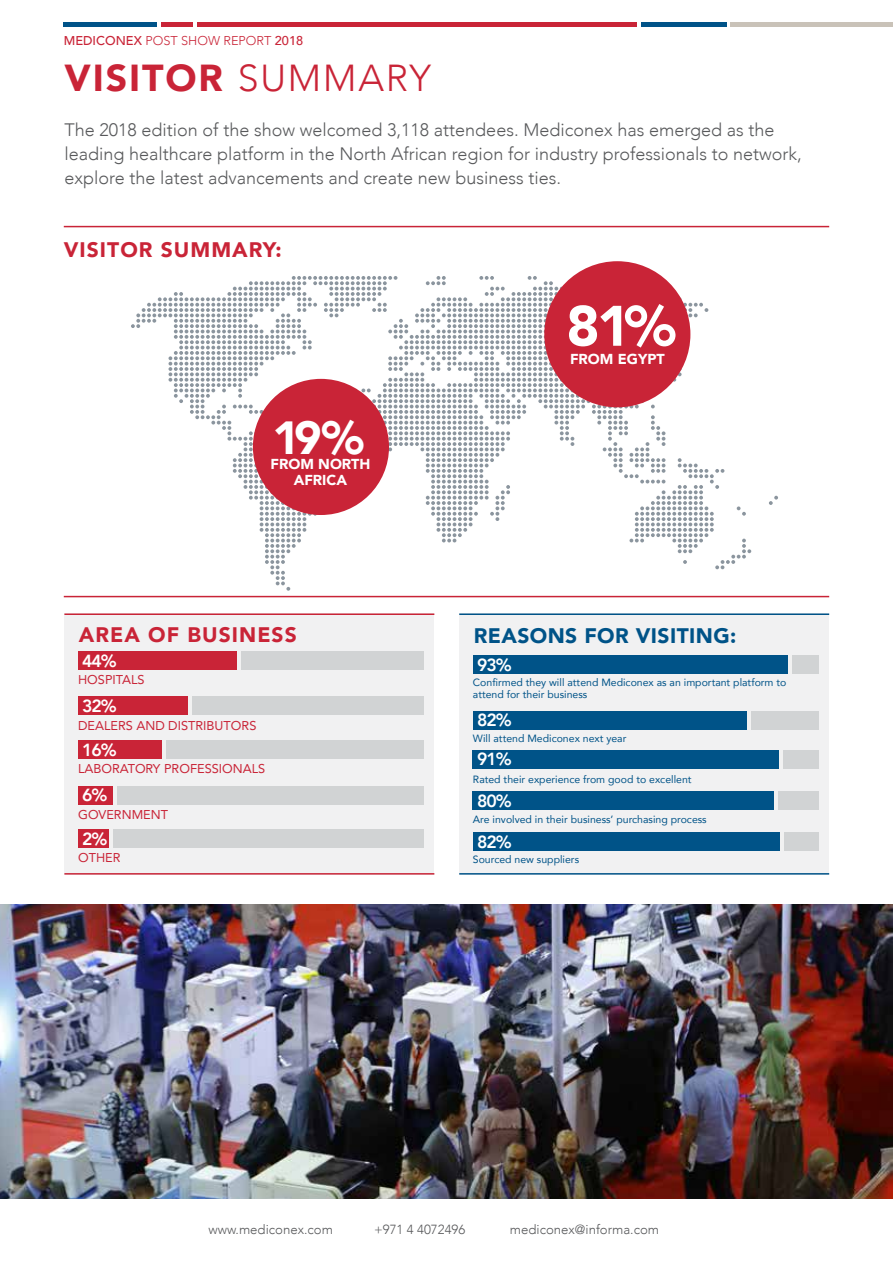
<style>
.page{position:relative;width:893px;height:1263px;background:#fff}
.page>*{position:absolute;margin:0;border:0;box-sizing:border-box;transform-origin:0 0}
.t1{font:900 56.4px "Avenir";color:#fff}
.t2{font:900 46.35px "Avenir";color:#fff}
.t3{font:900 37.5px "Avenir";letter-spacing:.05em;color:#c92437}
.t4{font:900 21px "Avenir";letter-spacing:.05em;color:#c92437}
.t5{font:900 21px "Avenir";letter-spacing:.02em;color:#005388}
.t6{font:300 18px/24px "Avenir";color:#58595b}
.t7{font:800 17.55px "Avenir";letter-spacing:-.06em;color:#fff}
.t8{font:900 14.4px "Avenir";color:#fff}
.t9{font:300 13.2px "Avenir";color:#58595b}
.t10{font:12.75px "Avenir";color:#c92437}
.t11{font:300 12.75px "Avenir";color:#c92437}
.t12{font:10.5px/12px "Avenir";color:#005388}
.s1{font-weight:500}
.s2{font-weight:300}
</style>
<div class="page">
<hr style="left:731px;top:23px;width:162px;height:4px;background:#c9c2b8">
<hr style="left:161px;top:23px;width:31px;height:4px;background:#c92437">
<hr style="left:641px;top:23px;width:85px;height:4px;background:#005388">
<hr style="left:64px;top:23px;width:93px;height:4px;background:#005388">
<hr style="left:197px;top:23px;width:439px;height:4px;background:#c92437">
<img style="left:0;top:904px;width:893px;height:295px">
<svg style="left:769px;top:496px;width:9px;height:9px"></svg>
<svg style="left:131px;top:276px;width:620px;height:315px"></svg>
<hr style="left:64px;top:596px;width:765px;height:1px;background:#c92437">
<hr style="left:64px;top:226px;width:765px;height:1px;background:#c92437">
<div style="left:253px;top:379px;width:136px;height:136px;background:#c92437;border-radius:50%"></div>
<div style="left:544px;top:261px;width:146px;height:146px;background:#c92437;border-radius:50%"></div>
<div style="left:64px;top:613px;width:370px;height:261px;background:#f1f1f2"></div>
<div style="left:78px;top:740px;width:346px;height:19px;background:#d1d3d4"></div>
<div style="left:78px;top:740px;width:84px;height:19px;background:#c92437"></div>
<hr style="left:162px;top:740px;width:4px;height:19px;background:#f1f1f1">
<div style="left:78px;top:786px;width:346px;height:18px;background:#d1d3d4"></div>
<div style="left:78px;top:786px;width:38px;height:18px;background:#c92437"></div>
<hr style="left:114px;top:786px;width:3px;height:18px;background:#f1f1f1">
<div style="left:78px;top:829px;width:346px;height:18px;background:#d1d3d4"></div>
<div style="left:78px;top:829px;width:33px;height:18px;background:#c92437"></div>
<hr style="left:109px;top:829px;width:4px;height:18px;background:#f1f1f1">
<hr style="left:64px;top:873px;width:370px;height:1px;background:#c92437">
<hr style="left:64px;top:613px;width:370px;height:2px;background:#c92437">
<div style="left:78px;top:697px;width:346px;height:18px;background:#d1d3d4"></div>
<div style="left:78px;top:697px;width:111px;height:18px;background:#c92437"></div>
<hr style="left:189px;top:696px;width:3px;height:19px;background:#f1f1f1">
<div style="left:78px;top:651px;width:346px;height:19px;background:#d1d3d4"></div>
<div style="left:78px;top:651px;width:160px;height:19px;background:#c92437"></div>
<hr style="left:237px;top:651px;width:3px;height:19px;background:#f1f1f1">
<div style="left:459px;top:613px;width:370px;height:261px;background:#f1f1f2"></div>
<div style="left:473px;top:655px;width:346px;height:19px;background:#d1d3d4"></div>
<div style="left:473px;top:655px;width:317px;height:19px;background:#005388"></div>
<hr style="left:789px;top:655px;width:3px;height:19px;background:#f1f1f1">
<div style="left:473px;top:711px;width:346px;height:18px;background:#d1d3d4"></div>
<div style="left:473px;top:711px;width:275px;height:18px;background:#005388"></div>
<hr style="left:747px;top:711px;width:3px;height:18px;background:#f1f1f1">
<div style="left:473px;top:750px;width:346px;height:18px;background:#d1d3d4"></div>
<div style="left:473px;top:750px;width:306px;height:18px;background:#005388"></div>
<hr style="left:779px;top:750px;width:3px;height:18px;background:#f1f1f1">
<div style="left:473px;top:792px;width:346px;height:18px;background:#d1d3d4"></div>
<div style="left:473px;top:832px;width:346px;height:19px;background:#d1d3d4"></div>
<div style="left:473px;top:792px;width:303px;height:18px;background:#005388"></div>
<div style="left:473px;top:832px;width:309px;height:19px;background:#005388"></div>
<hr style="left:774px;top:792px;width:4px;height:18px;background:#f1f1f1">
<hr style="left:780px;top:832px;width:3px;height:19px;background:#f1f1f1">
<hr style="left:459px;top:873px;width:370px;height:1px;background:#005388">
<hr style="left:459px;top:613px;width:370px;height:2px;background:#005388">
<p class="t11" style="left:64px;top:33px;width:241px"><span class="s1">MEDICONEX</span> POST SHOW REPORT <span class="s1">2018</span></p>
<h3 class="t3" style="left:64px;top:46px;width:368px">VISITOR <span class="s2">SUMMARY</span></h3>
<p class="t6" style="left:64px;top:118px;width:739px">The 2018 edition of the show welcomed 3,118 attendees. Mediconex has emerged as the leading healthcare platform in the North African region for industry professionals to network, explore the latest advancements and create new business ties.</p>
<h3 class="t4" style="left:64px;top:232px;width:219px">VISITOR SUMMARY:</h3>
<h2 class="t2" style="left:273px;top:398px;width:93px">19%</h2>
<h3 class="t8" style="left:294px;top:467px;width:55px">AFRICA</h3>
<h3 class="t8" style="left:271px;top:451px;width:101px">FROM NORTH</h3>
<h3 class="t4" style="left:79px;top:617px;width:219px">AREA OF BUSINESS</h3>
<h3 class="t7" style="left:82px;top:647px;width:36px">44%</h3>
<p class="t10" style="left:78px;top:670px;width:68px">HOSPITALS</p>
<h3 class="t7" style="left:82px;top:692px;width:36px">32%</h3>
<p class="t10" style="left:78px;top:715px;width:180px">DEALERS AND DISTRIBUTORS</p>
<h3 class="t7" style="left:82px;top:736px;width:36px">16%</h3>
<p class="t10" style="left:78px;top:759px;width:189px">LABORATORY PROFESSIONALS</p>
<h3 class="t7" style="left:82px;top:781px;width:27px">6%</h3>
<p class="t10" style="left:78px;top:804px;width:91px">GOVERNMENT</p>
<h3 class="t7" style="left:82px;top:825px;width:27px">2%</h3>
<p class="t10" style="left:78px;top:847px;width:44px">OTHER</p>
<h1 class="t1" style="left:566px;top:278px;width:111px">81%</h1>
<h3 class="t8" style="left:570px;top:347px;width:96px">FROM EGYPT</h3>
<h3 class="t5" style="left:474px;top:617px;width:264px">REASONS FOR VISITING:</h3>
<p class="t12" style="left:473px;top:676px;width:315px">Confirmed they will attend Mediconex as an important platform to attend for their business</p>
<h3 class="t7" style="left:477px;top:651px;width:36px">93%</h3>
<h3 class="t7" style="left:477px;top:706px;width:36px">82%</h3>
<p class="t12" style="left:473px;top:732px;width:155px">Will attend Mediconex next year</p>
<h3 class="t7" style="left:477px;top:746px;width:36px">91%</h3>
<p class="t12" style="left:473px;top:773px;width:220px">Rated their experience from good to excellent</p>
<h3 class="t7" style="left:477px;top:787px;width:36px">80%</h3>
<h3 class="t7" style="left:477px;top:828px;width:36px">82%</h3>
<p class="t12" style="left:473px;top:813px;width:235px">Are involved in their business’ purchasing process</p>
<p class="t12" style="left:473px;top:853px;width:108px">Sourced new suppliers</p>
<p class="t9" style="left:208px;top:1221px;width:126px">www.mediconex.com</p>
<p class="t9" style="left:374px;top:1221px;width:93px">+971 4 4072496</p>
<p class="t9" style="left:510px;top:1221px;width:151px">mediconex@informa.com</p>
</div>
